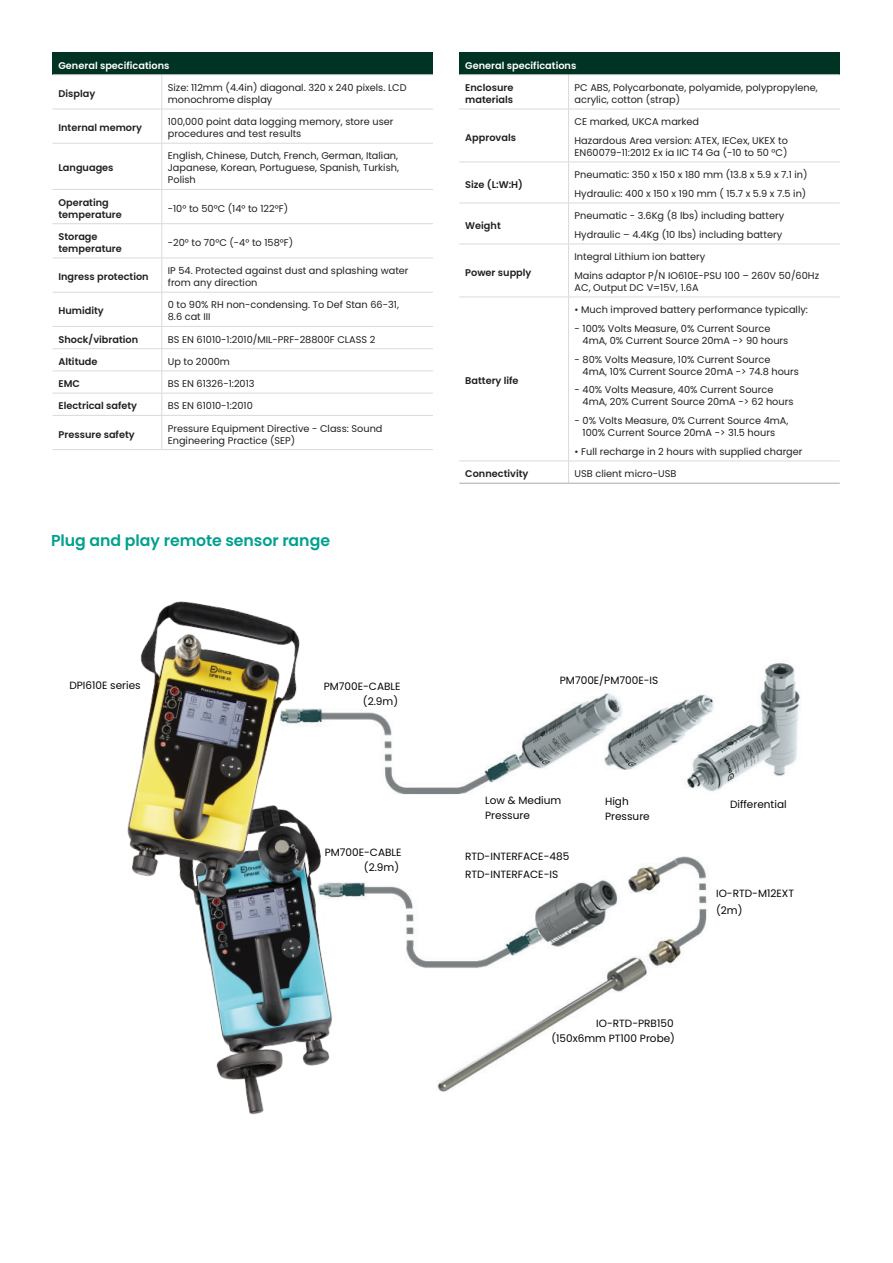
<style>
.page{position:relative;width:893px;height:1263px;background:#fff}
.page>*{position:absolute;margin:0;border:0;box-sizing:border-box;transform-origin:0 0}
.t1{font:600 15.75px "Poppins";color:#00a08f}
.t2{font:10.5px/15px "Poppins";color:#040504}
.t3{font:9.75px/12px "Poppins";color:#231f20}
.t4{font:600 9.75px/12px "Poppins";color:#231f20}
.t5{font:600 9.75px "Poppins";color:#fff}
</style>
<div class="page">
<img style="left:321px;top:663px;width:479px;height:429px">
<img style="left:201px;top:779px;width:178px;height:336px">
<img style="left:127px;top:601px;width:194px;height:321px">
<div style="left:52px;top:52px;width:381px;height:23px;background:#003323"></div>
<hr style="left:52px;top:74px;width:110px;height:1px;background:#d9dadc">
<hr style="left:162px;top:74px;width:271px;height:1px;background:#d9dadc">
<hr style="left:161px;top:75px;width:1px;height:34px;background:#d9dadc">
<hr style="left:52px;top:109px;width:110px;height:1px;background:#d9dadc">
<hr style="left:162px;top:109px;width:271px;height:1px;background:#d9dadc">
<hr style="left:161px;top:109px;width:1px;height:34px;background:#d9dadc">
<hr style="left:52px;top:143px;width:110px;height:1px;background:#d9dadc">
<hr style="left:162px;top:143px;width:271px;height:1px;background:#d9dadc">
<hr style="left:161px;top:144px;width:1px;height:45px;background:#d9dadc">
<hr style="left:52px;top:189px;width:110px;height:1px;background:#d9dadc">
<hr style="left:162px;top:189px;width:271px;height:1px;background:#d9dadc">
<hr style="left:161px;top:190px;width:1px;height:33px;background:#d9dadc">
<hr style="left:52px;top:223px;width:110px;height:1px;background:#d9dadc">
<hr style="left:162px;top:223px;width:271px;height:1px;background:#d9dadc">
<hr style="left:161px;top:224px;width:1px;height:34px;background:#d9dadc">
<hr style="left:52px;top:258px;width:110px;height:1px;background:#d9dadc">
<hr style="left:162px;top:258px;width:271px;height:1px;background:#d9dadc">
<hr style="left:161px;top:258px;width:1px;height:34px;background:#d9dadc">
<hr style="left:52px;top:292px;width:110px;height:1px;background:#d9dadc">
<hr style="left:162px;top:292px;width:271px;height:1px;background:#d9dadc">
<hr style="left:161px;top:293px;width:1px;height:33px;background:#d9dadc">
<hr style="left:52px;top:326px;width:110px;height:1px;background:#d9dadc">
<hr style="left:162px;top:326px;width:271px;height:1px;background:#d9dadc">
<hr style="left:52px;top:348px;width:110px;height:1px;background:#d9dadc">
<hr style="left:162px;top:348px;width:271px;height:1px;background:#d9dadc">
<hr style="left:52px;top:370px;width:110px;height:1px;background:#d9dadc">
<hr style="left:162px;top:370px;width:271px;height:1px;background:#d9dadc">
<hr style="left:52px;top:393px;width:110px;height:1px;background:#d9dadc">
<hr style="left:162px;top:393px;width:271px;height:1px;background:#d9dadc">
<svg style="left:161px;top:327px;width:1px;height:88px"></svg>
<hr style="left:52px;top:415px;width:110px;height:1px;background:#d9dadc">
<hr style="left:162px;top:415px;width:271px;height:1px;background:#d9dadc">
<hr style="left:161px;top:416px;width:1px;height:33px;background:#d9dadc">
<hr style="left:52px;top:449px;width:110px;height:1px;background:#d9dadc">
<hr style="left:162px;top:449px;width:271px;height:1px;background:#d9dadc">
<div style="left:459px;top:52px;width:381px;height:23px;background:#003323"></div>
<hr style="left:459px;top:74px;width:110px;height:1px;background:#d9dadc">
<hr style="left:569px;top:74px;width:271px;height:1px;background:#d9dadc">
<hr style="left:568px;top:75px;width:1px;height:34px;background:#d9dadc">
<hr style="left:459px;top:109px;width:110px;height:1px;background:#d9dadc">
<hr style="left:569px;top:109px;width:271px;height:1px;background:#d9dadc">
<hr style="left:568px;top:109px;width:1px;height:53px;background:#d9dadc">
<hr style="left:459px;top:162px;width:110px;height:1px;background:#d9dadc">
<hr style="left:569px;top:162px;width:271px;height:1px;background:#d9dadc">
<hr style="left:568px;top:162px;width:1px;height:41px;background:#d9dadc">
<hr style="left:459px;top:203px;width:110px;height:1px;background:#d9dadc">
<hr style="left:569px;top:203px;width:271px;height:1px;background:#d9dadc">
<hr style="left:568px;top:203px;width:1px;height:41px;background:#d9dadc">
<hr style="left:459px;top:244px;width:110px;height:1px;background:#d9dadc">
<hr style="left:569px;top:244px;width:271px;height:1px;background:#d9dadc">
<hr style="left:568px;top:244px;width:1px;height:53px;background:#d9dadc">
<hr style="left:459px;top:297px;width:110px;height:1px;background:#d9dadc">
<hr style="left:569px;top:297px;width:271px;height:1px;background:#d9dadc">
<hr style="left:568px;top:297px;width:1px;height:164px;background:#d9dadc">
<hr style="left:459px;top:461px;width:110px;height:1px;background:#d9dadc">
<hr style="left:569px;top:461px;width:271px;height:1px;background:#d9dadc">
<svg style="left:568px;top:462px;width:1px;height:21px"></svg>
<hr style="left:459px;top:483px;width:110px;height:1px;background:#a8a9ad">
<hr style="left:569px;top:483px;width:271px;height:1px;background:#a8a9ad">
<p class="t5" style="left:58px;top:60px;width:113px">General specifications</p>
<p class="t4" style="left:58px;top:88px;width:38px">Display</p>
<p class="t3" style="left:168px;top:82px;width:240px">Size: 112mm (4.4in) diagonal. 320 x 240 pixels. LCD monochrome display</p>
<p class="t4" style="left:58px;top:122px;width:85px">Internal memory</p>
<p class="t3" style="left:168px;top:116px;width:227px">100,000 point data logging memory, store user procedures and test results</p>
<p class="t4" style="left:58px;top:162px;width:57px">Languages</p>
<p class="t3" style="left:168px;top:150px;width:233px;text-align:justify">English, Chinese, Dutch, French, German, Italian, Japanese, Korean, Portuguese, Spanish, Turkish, Polish</p>
<p class="t4" style="left:58px;top:196px;width:65px">Operating temperature</p>
<p class="t3" style="left:168px;top:202px;width:122px">-10° to 50°C (14° to 122°F)</p>
<p class="t4" style="left:58px;top:231px;width:65px">Storage temperature</p>
<p class="t3" style="left:168px;top:237px;width:127px">-20° to 70°C (-4° to 158°F)</p>
<p class="t4" style="left:58px;top:271px;width:92px">Ingress protection</p>
<p class="t3" style="left:168px;top:265px;width:242px">IP 54. Protected against dust and splashing water from any direction</p>
<p class="t4" style="left:58px;top:305px;width:47px">Humidity</p>
<p class="t3" style="left:168px;top:299px;width:233px">0 to 90% RH non-condensing. To Def Stan 66-31,<br>8.6 cat III</p>
<p class="t4" style="left:58px;top:333px;width:81px">Shock/vibration</p>
<p class="t3" style="left:168px;top:333px;width:209px">BS EN 61010-1:2010/MIL-PRF-28800F CLASS 2</p>
<p class="t4" style="left:58px;top:356px;width:41px">Altitude</p>
<p class="t3" style="left:168px;top:356px;width:64px">Up to 2000m</p>
<p class="t4" style="left:58px;top:378px;width:23px">EMC</p>
<p class="t3" style="left:168px;top:378px;width:88px">BS EN 61326-1:2013</p>
<p class="t4" style="left:58px;top:400px;width:80px">Electrical safety</p>
<p class="t3" style="left:168px;top:400px;width:86px">BS EN 61010-1:2010</p>
<p class="t4" style="left:58px;top:428px;width:78px">Pressure safety</p>
<p class="t3" style="left:168px;top:422px;width:216px">Pressure Equipment Directive - Class: Sound<br>Engineering Practice (SEP)</p>
<h1 class="t1" style="left:51px;top:531px;width:280px">Plug and play remote sensor range</h1>
<p class="t2" style="left:69px;top:678px;width:73px">DPI610E series</p>
<p class="t2" style="left:324px;top:679px;width:78px;text-align:right">PM700E-CABLE (2.9m)</p>
<p class="t2" style="left:325px;top:845px;width:78px;text-align:right">PM700E-CABLE (2.9m)</p>
<p class="t5" style="left:465px;top:60px;width:113px">General specifications</p>
<p class="t4" style="left:465px;top:82px;width:50px">Enclosure materials</p>
<p class="t3" style="left:575px;top:82px;width:245px">PC ABS, Polycarbonate, polyamide, polypropylene, acrylic, cotton (strap)</p>
<p class="t4" style="left:465px;top:131px;width:52px">Approvals</p>
<p class="t3" style="left:575px;top:112px;width:215px;line-height:18.8px">CE marked, UKCA marked<br>Hazardous Area version: ATEX, IECex, UKEX to</p>
<p class="t3" style="left:575px;top:147px;width:214px">EN60079-11:2012 Ex ia IIC T4 Ga (-10 to 50 °C)</p>
<p class="t4" style="left:465px;top:178px;width:59px">Size (L:W:H)</p>
<p class="t3" style="left:575px;top:165px;width:234px;line-height:18.8px">Pneumatic: 350 x 150 x 180 mm (13.8 x 5.9 x 7.1 in)<br>Hydraulic: 400 x 150 x 190 mm ( 15.7 x 5.9 x 7.5 in)</p>
<p class="t4" style="left:465px;top:219px;width:37px">Weight</p>
<p class="t3" style="left:575px;top:206px;width:211px;line-height:18.8px">Pneumatic - 3.6Kg (8 lbs) including battery<br>Hydraulic – 4.4Kg (10 lbs) including battery</p>
<p class="t4" style="left:465px;top:266px;width:68px">Power supply</p>
<p class="t3" style="left:575px;top:247px;width:246px;line-height:18.8px">Integral Lithium ion battery<br>Mains adaptor P/N IO610E-PSU 100 – 260V 50/60Hz</p>
<p class="t3" style="left:575px;top:282px;width:126px">AC, Output DC V=15V, 1.6A</p>
<p class="t4" style="left:465px;top:375px;width:55px">Battery life</p>
<p class="t3" style="left:575px;top:304px;width:235px">• Much improved battery performance typically:</p>
<p class="t3" style="left:583px;top:323px;width:207px;text-indent:-8px">- 100% Volts Measure, 0% Current Source<br>4mA, 0% Current Source 20mA -&gt; 90 hours</p>
<p class="t3" style="left:583px;top:353px;width:218px;text-indent:-8px">- 80% Volts Measure, 10% Current Source<br>4mA, 10% Current Source 20mA -&gt; 74.8 hours</p>
<p class="t3" style="left:583px;top:384px;width:212px;text-indent:-8px">- 40% Volts Measure, 40% Current Source<br>4mA, 20% Current Source 20mA -&gt; 62 hours</p>
<p class="t3" style="left:575px;top:415px;width:215px;text-align:center">- 0% Volts Measure, 0% Current Source 4mA,<br>100% Current Source 20mA -&gt; 31.5 hours</p>
<p class="t3" style="left:575px;top:446px;width:229px">• Full recharge in 2 hours with supplied charger</p>
<p class="t4" style="left:465px;top:468px;width:65px">Connectivity</p>
<p class="t3" style="left:575px;top:468px;width:103px">USB client micro-USB</p>
<p class="t2" style="left:560px;top:673px;width:100px">PM700E/PM700E-IS</p>
<p class="t2" style="left:485px;top:792px;width:77px">Low &amp; Medium<br>Pressure</p>
<p class="t2" style="left:605px;top:793px;width:46px">High<br>Pressure</p>
<p class="t2" style="left:465px;top:848px;width:106px;line-height:17.1px">RTD-INTERFACE-485<br>RTD-INTERFACE-IS</p>
<p class="t2" style="left:551px;top:1015px;width:125px;text-align:right">IO-RTD-PRB150 (150x6mm PT100 Probe)</p>
<p class="t2" style="left:730px;top:797px;width:58px">Differential</p>
<p class="t2" style="left:716px;top:885px;width:79px;line-height:17.1px">IO-RTD-M12EXT (2m)</p>
</div>
